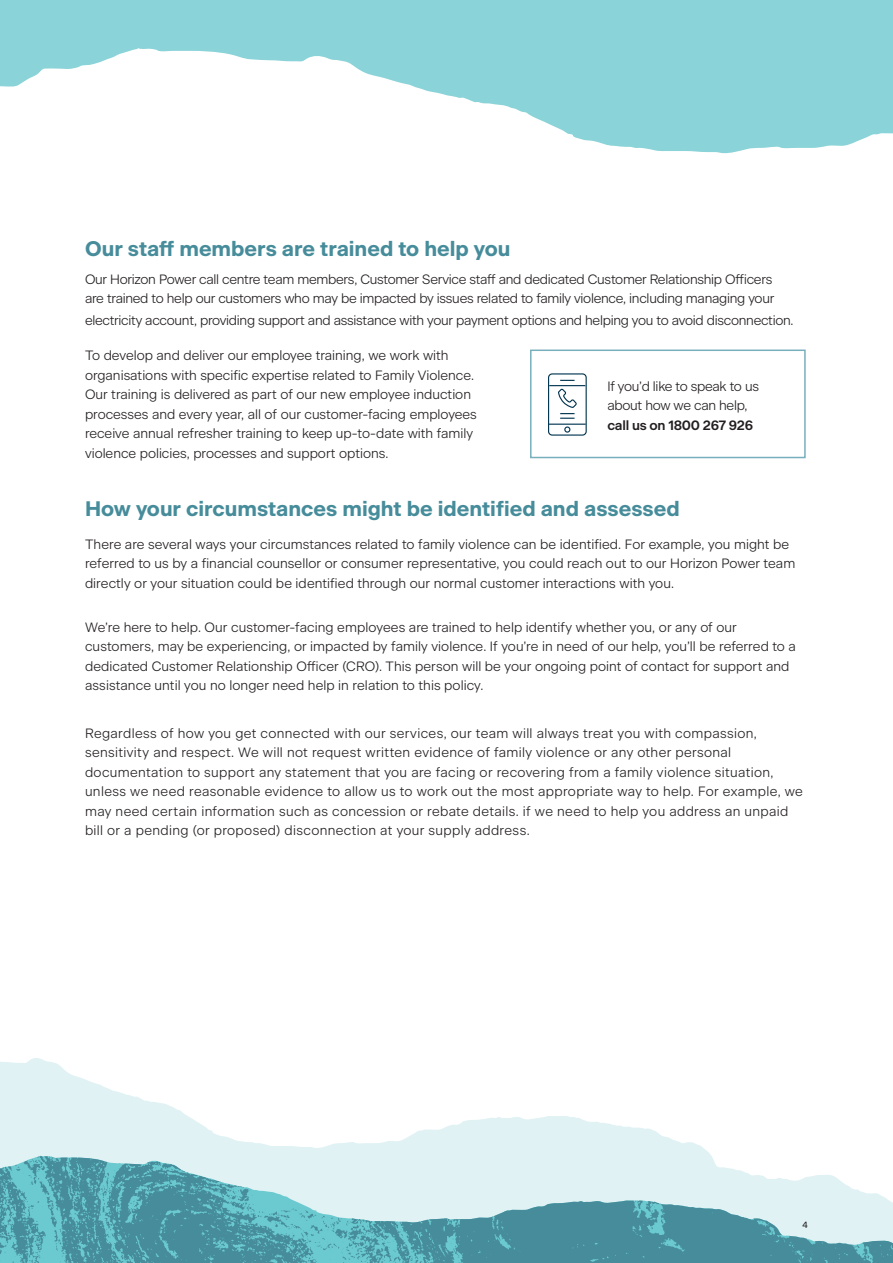
<style>
.page{position:relative;width:893px;height:1263px;background:#8ad3d8}
.page>*{position:absolute;margin:0;border:0;box-sizing:border-box;transform-origin:0 0}
.Principle___title{font:700 21px "Beausite Classic";color:#468c9a}
.Core_body{font:300 13.5px/19.5px "Beausite Classic";letter-spacing:.005em;color:#231f20}
.Core_body-2{font:300 13.5px/19.5px "Beausite Classic";letter-spacing:.025em;color:#231f20}
.Core_body-3{font:300 13.5px/19.5px "Beausite Classic";letter-spacing:-.02em;color:#231f20}
.t1{font:600 13.5px "Beausite Classic";letter-spacing:-.02em;color:#231f20}
.t2{font:9px "Beausite Classic";color:#231f20}
</style>
<div class="page">
<div style="left:0;top:48px;width:893px;height:1002px;background:#fff"></div>
<svg style="left:0;top:1050px;width:893px;height:106px;background:#f6fbfb"></svg>
<img style="left:0;top:1157px;width:893px;height:106px">
<div style="left:530px;top:349px;width:276px;height:109px;border:2px solid #78afbc"></div>
<svg style="left:550px;top:380px;width:35px;height:53px;background:#e1e7ea"></svg>
<div style="left:548px;top:373px;width:39px;height:63px;border:1px solid #00344f;border-radius:4px"></div>
<p class="Principle___title" style="left:85px;top:232px;width:427px">Our staff members are trained to help you</p>
<p class="Core_body-3" style="left:85px;top:268px;width:691px">Our Horizon Power call centre team members, Customer Service staff and dedicated Customer Relationship Officers are trained to help our customers who may be impacted by issues related to family violence, including managing your</p>
<p class="Core_body-3" style="left:85px;top:309px;width:710px">electricity account, providing support and assistance with your payment options and helping you to avoid disconnection.</p>
<p class="Core_body" style="left:85px;top:345px;width:393px">To develop and deliver our employee training, we work with organisations with specific expertise related to Family Violence.<br>Our training is delivered as part of our new employee induction processes and every year, all of our customer-facing employees receive annual refresher training to keep up-to-date with family violence policies, processes and support options.</p>
<p class="Core_body-3" style="left:607px;top:375px;width:153px">If you’d like to speak to us about how we can help,</p>
<p class="t1" style="left:607px;top:415px;width:147px">call us on 1800 267 926</p>
<p class="Principle___title" style="left:85px;top:493px;width:596px">How your circumstances might be identified and assessed</p>
<p class="Core_body" style="left:85px;top:533px;width:712px">There are several ways your circumstances related to family violence can be identified. For example, you might be referred to us by a financial counsellor or consumer representative, you could reach out to our Horizon Power team directly or your situation could be identified through our normal customer interactions with you.</p>
<p class="Core_body" style="left:85px;top:616px;width:712px">We’re here to help. Our customer-facing employees are trained to help identify whether you, or any of our customers, may be experiencing, or impacted by family violence. If you’re in need of our help, you’ll be referred to a dedicated Customer Relationship Officer (CRO). This person will be your ongoing point of contact for support and assistance until you no longer need help in relation to this policy.</p>
<p class="Core_body-2" style="left:85px;top:722px;width:719px">Regardless of how you get connected with our services, our team will always treat you with compassion, sensitivity and respect. We will not request written evidence of family violence or any other personal documentation to support any statement that you are facing or recovering from a family violence situation, unless we need reasonable evidence to allow us to work out the most appropriate way to help. For example, we may need certain information such as concession or rebate details. if we need to help you address an unpaid bill or a pending (or proposed) disconnection at your supply address.</p>
<p class="t2" style="left:803px;top:1218px;width:7px">4</p>
</div>
